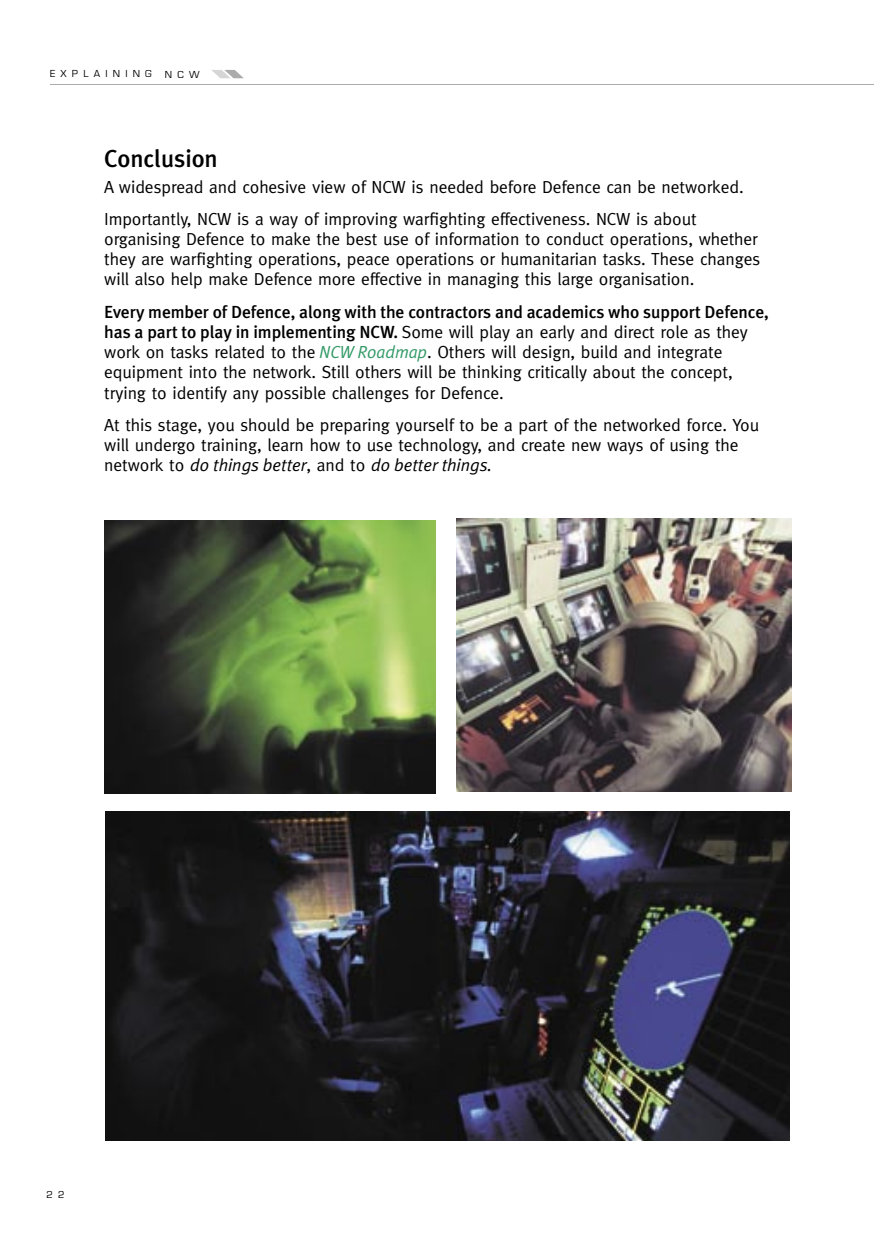
<style>
.page{position:relative;width:874px;height:1241px;background:#fff}
.page>*{position:absolute;margin:0;border:0;box-sizing:border-box;transform-origin:0 0}
.t1{font:500 24.5px "Meta Plus";letter-spacing:-.005em;color:#000}
.t2{font:17.5px/20.1px "Meta";letter-spacing:-.005em;color:#000}
.t3{font:500 17.5px "Meta Plus";letter-spacing:-.005em;color:#000}
.t4{font:italic 17.5px "Meta Plus Normal";letter-spacing:-.005em;color:#000}
.t5{font:10.5px "Eurostile";letter-spacing:.5em;color:#000}
.s1{font-family:"Meta Plus";font-weight:500}
.s2{font-family:"Meta Plus Normal";font-style:italic;color:#339967}
.s3{font-family:"Meta";font-style:normal}
</style>
<div class="page">
<hr style="left:50px;top:84px;width:823px;height:1px;background:#ababab">
<svg style="left:212px;top:70px;width:32px;height:8px"></svg>
<img style="left:456px;top:519px;width:334px;height:272px">
<img style="left:106px;top:811px;width:683px;height:329px">
<img style="left:104px;top:520px;width:331px;height:272px">
<p class="t5" style="left:50px;top:68px;width:103px">EXPLAINING</p>
<p class="t5" style="left:165px;top:69px;width:36px">NCW</p>
<h1 class="t1" style="left:104px;top:145px;width:115px">Conclusion</h1>
<p class="t2" style="left:104px;top:170px;width:640px;line-height:32.6px">A widespread and cohesive view of NCW is needed before Defence can be networked.<br>Importantly, NCW is a way of improving warfighting effectiveness. NCW is about</p>
<p class="t2" style="left:104px;top:229px;width:657px">organising Defence to make the best use of information to conduct operations, whether they are warfighting operations, peace operations or humanitarian tasks. These changes will also help make Defence more effective in managing this large organisation.</p>
<p class="t3" style="left:104px;top:302px;width:665px">Every member of Defence, along with the contractors and academics who support Defence,</p>
<p class="t2" style="left:104px;top:322px;width:644px"><span class="s1">has a part to play in implementing NCW.</span> Some will play an early and direct role as they work on tasks related to the <span class="s2">NCW Roadmap</span>. Others will design, build and integrate equipment into the network. Still others will be thinking critically about the concept, trying to identify any possible challenges for Defence.</p>
<p class="t2" style="left:104px;top:415px;width:656px">At this stage, you should be preparing yourself to be a part of the networked force. You will undergo training, learn how to use technology, and create new ways of using the</p>
<p class="t4" style="left:104px;top:455px;width:389px"><span class="s3">network to</span> do things better<span class="s3">, and to</span> do better things.</p>
<p class="t5" style="left:47px;top:1188px;width:20px">2 2</p>
</div>
